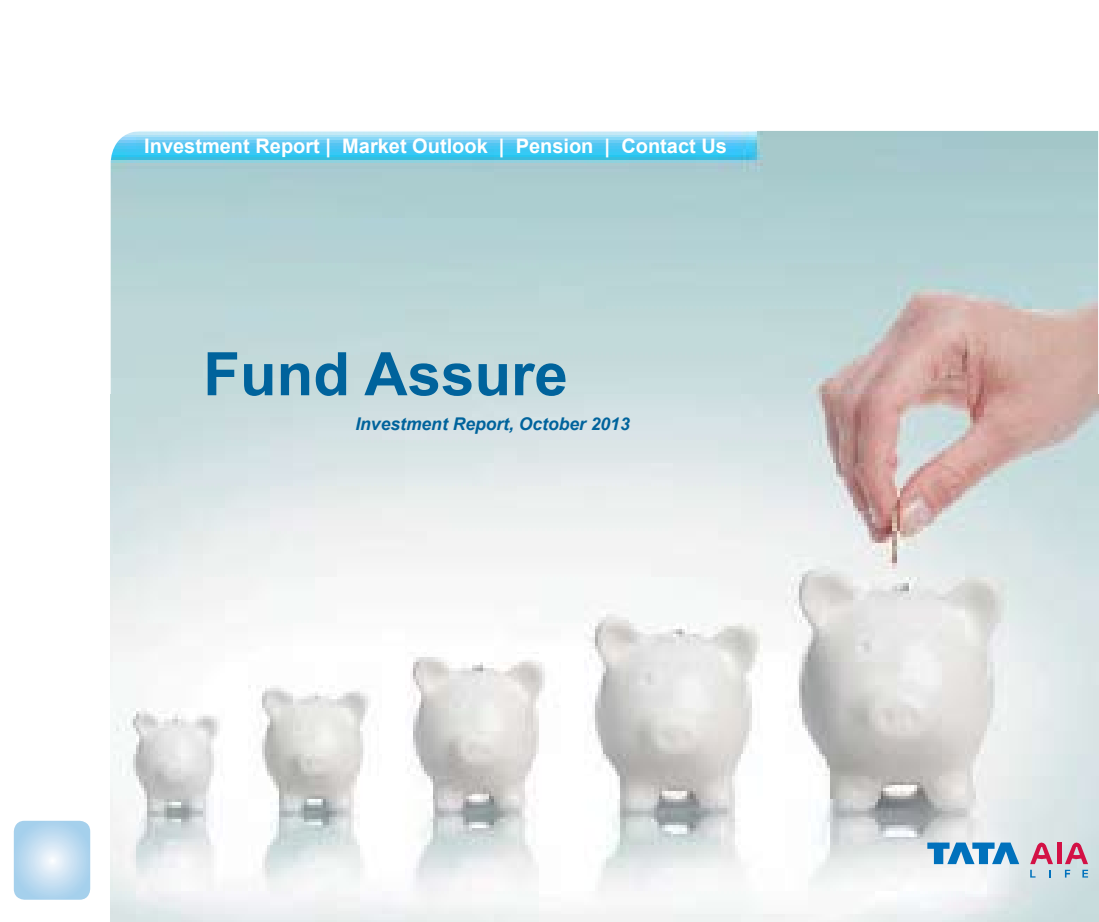
<style>
.page{position:relative;width:1099px;height:922px;background:#fff}
.page>*{position:absolute;margin:0;border:0;box-sizing:border-box;transform-origin:0 0}
.t1{font:700 60px "Arial";color:#00639c}
.t2{font:700 20px "Arial";color:#fff}
.t3{font:italic 700 17.5px "Arial";color:#00639c}
</style>
<div class="page">
<svg style="left:14px;top:820px;width:76px;height:79px;background:#bddbf0"></svg>
<img style="left:111px;top:131px;width:987px;height:790px">
<svg style="left:1030px;top:842px;width:22px;height:21px"></svg>
<svg style="left:1064px;top:842px;width:24px;height:21px"></svg>
<div style="left:1056px;top:842px;width:5px;height:21px;background:#d31145"></div>
<svg style="left:1030px;top:869px;width:5px;height:8px"></svg>
<svg style="left:1048px;top:869px;width:2px;height:8px"></svg>
<svg style="left:1064px;top:869px;width:6px;height:8px"></svg>
<svg style="left:1082px;top:869px;width:6px;height:8px"></svg>
<svg style="left:927px;top:842px;width:92px;height:21px;background:#5ca2d0"></svg>
<p class="t2" style="left:144px;top:132px;width:584px">Investment Report | Market Outlook | Pension | Contact Us</p>
<h1 class="t1" style="left:203px;top:334px;width:366px">Fund Assure</h1>
<p class="t3" style="left:355px;top:412px;width:276px">Investment Report, October 2013</p>
</div>
